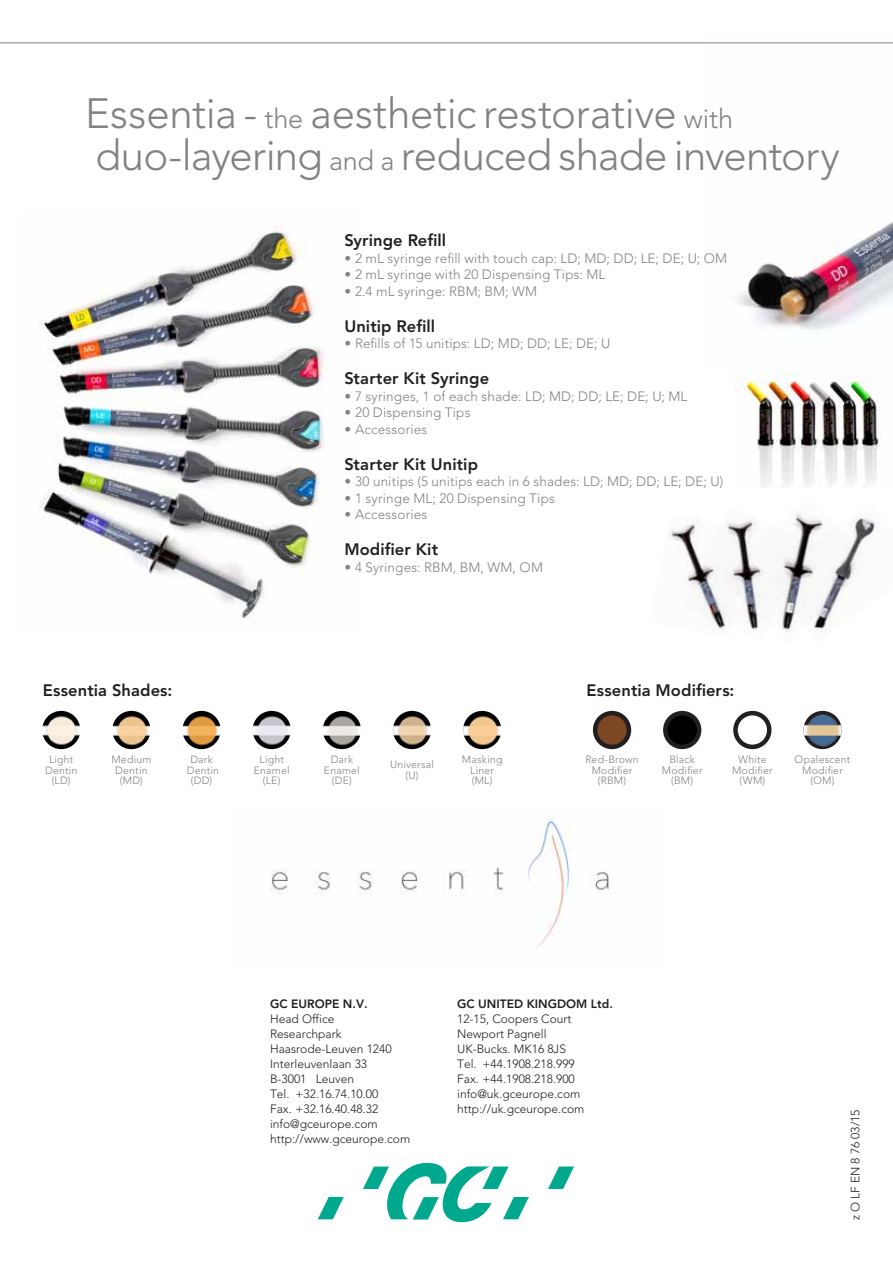
<style>
.page{position:relative;width:893px;height:1263px;background:#fff}
.page>*{position:absolute;margin:0;border:0;box-sizing:border-box;transform-origin:0 0}
.t1{font:300 42px/42px "Avenir LT Std";letter-spacing:-.015em;color:#808285}
.t2{font:800 16.5px "Avenir LT Std";letter-spacing:.005em;color:#231f20}
.t3{font:300 13.5px "Avenir LT Std";letter-spacing:.015em;color:#808285}
.t4{font:300 12px/15px "Avenir LT Std";color:#231f20}
.t5{font:800 12px "Avenir LT Std";color:#231f20}
.t6{font:300 10.5px/10.5px "Avenir LT Std";letter-spacing:.02em;color:#808285;text-align:center}
.s1{font-size:27px}
</style>
<div class="page">
<img style="left:40px;top:225px;width:285px;height:398px">
<img style="left:737px;top:221px;width:156px;height:110px">
<img style="left:734px;top:373px;width:147px;height:114px">
<img style="left:669px;top:519px;width:53px;height:110px">
<img style="left:722px;top:513px;width:150px;height:121px">
<img style="left:42px;top:711px;width:38px;height:38px;border-radius:19px">
<img style="left:112px;top:711px;width:39px;height:38px;border-radius:19px">
<img style="left:182px;top:711px;width:39px;height:38px;border-radius:19px">
<img style="left:253px;top:711px;width:38px;height:38px;border-radius:19px">
<img style="left:323px;top:711px;width:38px;height:38px;border-radius:19px">
<img style="left:463px;top:711px;width:38px;height:38px;border-radius:19px">
<img style="left:393px;top:711px;width:38px;height:38px;border-radius:19px">
<img style="left:595px;top:713px;width:34px;height:34px;border-radius:17px">
<div style="left:593px;top:711px;width:38px;height:38px;border:4px solid #231f20;border-radius:50%"></div>
<img style="left:735px;top:713px;width:34px;height:34px;border-radius:17px">
<div style="left:733px;top:711px;width:38px;height:38px;border:4px solid #231f20;border-radius:50%"></div>
<img style="left:665px;top:713px;width:34px;height:34px;border-radius:17px">
<div style="left:663px;top:711px;width:38px;height:38px;border:4px solid #231f20;border-radius:50%"></div>
<img style="left:803px;top:711px;width:39px;height:38px;border-radius:19px">
<svg style="left:548px;top:1166px;width:26px;height:23px"></svg>
<svg style="left:363px;top:1163px;width:166px;height:59px"></svg>
<svg style="left:318px;top:1197px;width:26px;height:22px"></svg>
<img style="left:270px;top:817px;width:340px;height:130px">
<svg style="left:0;top:42px;width:893px;height:2px;background:#bebfc1"></svg>
<h1 class="t1" style="left:85px;top:93px;width:756px">Essentia - <span class="s1">the</span> aesthetic restorative <span class="s1">with </span>duo-layering <span class="s1">and a</span> reduced shade inventory</h1>
<p class="t2" style="left:43px;top:680px;width:131px">Essentia Shades:</p>
<p class="t2" style="left:344px;top:231px;width:103px">Syringe Refill</p>
<p class="t3" style="left:344px;top:250px;width:384px">• 2 mL syringe refill with touch cap: LD; MD; DD; LE; DE; U; OM</p>
<p class="t3" style="left:344px;top:267px;width:262px">• 2 mL syringe with 20 Dispensing Tips: ML</p>
<p class="t3" style="left:344px;top:283px;width:194px">• 2.4 mL syringe: RBM; BM; WM</p>
<p class="t2" style="left:344px;top:316px;width:92px">Unitip Refill</p>
<p class="t3" style="left:344px;top:336px;width:268px">• Refills of 15 unitips: LD; MD; DD; LE; DE; U</p>
<p class="t2" style="left:344px;top:369px;width:146px">Starter Kit Syringe</p>
<p class="t3" style="left:344px;top:388px;width:344px">• 7 syringes, 1 of each shade: LD; MD; DD; LE; DE; U; ML</p>
<p class="t3" style="left:344px;top:405px;width:128px">• 20 Dispensing Tips</p>
<p class="t3" style="left:344px;top:421px;width:84px">• Accessories</p>
<p class="t2" style="left:344px;top:454px;width:135px">Starter Kit Unitip</p>
<p class="t3" style="left:344px;top:474px;width:380px">• 30 unitips (5 unitips each in 6 shades: LD; MD; DD; LE; DE; U)</p>
<p class="t3" style="left:344px;top:490px;width:212px">• 1 syringe ML; 20 Dispensing Tips</p>
<p class="t3" style="left:344px;top:507px;width:84px">• Accessories</p>
<p class="t2" style="left:344px;top:540px;width:95px">Modifier Kit</p>
<p class="t3" style="left:344px;top:559px;width:200px">• 4 Syringes: RBM, BM, WM, OM</p>
<p class="t2" style="left:586px;top:680px;width:149px">Essentia Modifiers:</p>
<p class="t6" style="left:45px;top:754px;width:34px">Light<br>Dentin (LD)</p>
<p class="t6" style="left:111px;top:754px;width:42px">Medium<br>Dentin (MD)</p>
<p class="t6" style="left:187px;top:754px;width:34px">Dark<br>Dentin (DD)</p>
<p class="t6" style="left:254px;top:754px;width:37px">Light<br>Enamel (LE)</p>
<p class="t6" style="left:324px;top:754px;width:37px">Dark<br>Enamel (DE)</p>
<p class="t6" style="left:462px;top:754px;width:42px">Masking<br>Liner (ML)</p>
<p class="t6" style="left:390px;top:759px;width:45px">Universal (U)</p>
<p class="t6" style="left:585px;top:754px;width:55px">Red-Brown<br>Modifier (RBM)</p>
<p class="t6" style="left:662px;top:754px;width:42px">Black<br>Modifier (BM)</p>
<p class="t6" style="left:795px;top:754px;width:57px">Opalescent<br>Modifier (OM)</p>
<p class="t6" style="left:732px;top:754px;width:42px">White<br>Modifier (WM)</p>
<p class="t5" style="left:270px;top:997px;width:99px">GC EUROPE N.V.</p>
<p class="t4" style="left:270px;top:1012px;width:142px">Head Office<br>Researchpark<br>Haasrode-Leuven 1240<br>Interleuvenlaan 33<br>B-3001 Leuven<br>Tel. +32.16.74.10.00<br>Fax. +32.16.40.48.32 info@gceurope.com http://www.gceurope.com</p>
<p class="t5" style="left:457px;top:997px;width:157px">GC UNITED KINGDOM Ltd.</p>
<p class="t4" style="left:457px;top:1012px;width:129px">12-15, Coopers Court<br>Newport Pagnell<br>UK-Bucks. MK16 8JS<br>Tel. +44.1908.218.999<br>Fax. +44.1908.218.900 info@uk.gceurope.com http://uk.gceurope.com</p>
<p class="t4" style="left:848px;top:1220px;width:113px;rotate:-90deg">z O LF EN 8 76 03/15</p>
</div>
